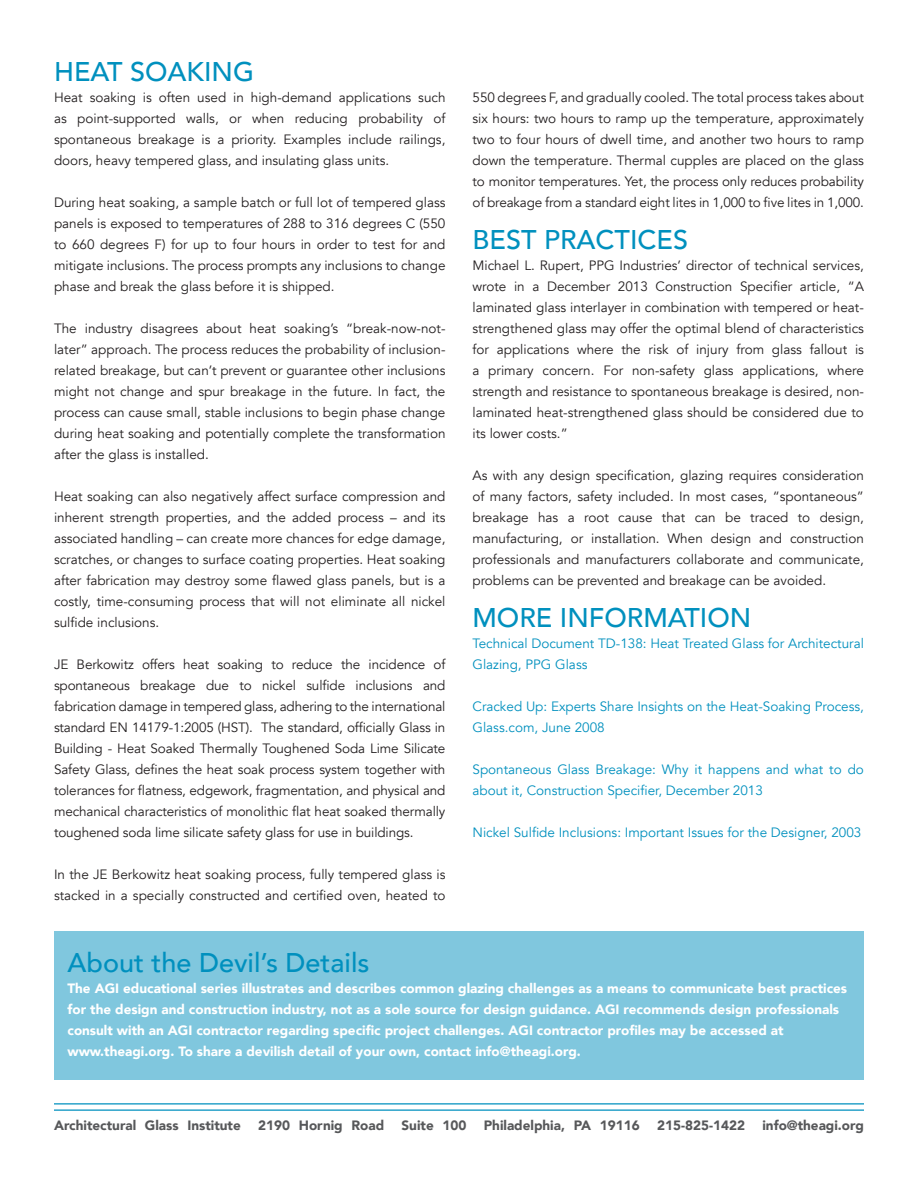
<style>
.page{position:relative;width:918px;height:1188px;background:#fff}
.page>*{position:absolute;margin:0;border:0;box-sizing:border-box;transform-origin:0 0}
.t1{font:500 27px "Avenir";color:#0090be}
.t2{font:13.5px/21px "Avenir";color:#231f20;text-align:justify}
.t3{font:900 13.5px/21px "Avenir";color:#fff}
.t4{font:13.5px/21px "Avenir";color:#0090be}
.t5{font:900 13.5px "Avenir";color:#57585a}
</style>
<div class="page">
<hr style="left:54px;top:1103px;width:810px;height:2px;background:#0090be">
<hr style="left:54px;top:1109px;width:810px;height:2px;background:#0090be">
<div style="left:54px;top:932px;width:810px;height:148px;background:#80c7de"></div>
<p class="t1" style="left:54px;top:48px;width:202px">HEAT SOAKING</p>
<p class="t2" style="left:54px;top:87px;width:393px">Heat soaking is often used in high-demand applications such as point-supported walls, or when reducing probability of spontaneous breakage is a priority. Examples include railings, doors, heavy tempered glass, and insulating glass units.</p>
<p class="t2" style="left:54px;top:192px;width:393px">During heat soaking, a sample batch or full lot of tempered glass panels is exposed to temperatures of 288 to 316 degrees C (550 to 660 degrees F) for up to four hours in order to test for and mitigate inclusions. The process prompts any inclusions to change phase and break the glass before it is shipped.</p>
<p class="t2" style="left:54px;top:318px;width:393px">The industry disagrees about heat soaking’s “break-now-not&shy;later” approach. The process reduces the probability of inclusion&shy;related breakage, but can’t prevent or guarantee other inclusions might not change and spur breakage in the future. In fact, the process can cause small, stable inclusions to begin phase change during heat soaking and potentially complete the transformation after the glass is installed.</p>
<p class="t2" style="left:54px;top:486px;width:393px">Heat soaking can also negatively affect surface compression and inherent strength properties, and the added process – and its associated handling – can create more chances for edge damage, scratches, or changes to surface coating properties. Heat soaking after fabrication may destroy some flawed glass panels, but is a costly, time-consuming process that will not eliminate all nickel sulfide inclusions.</p>
<p class="t2" style="left:54px;top:654px;width:393px">JE Berkowitz offers heat soaking to reduce the incidence of spontaneous breakage due to nickel sulfide inclusions and fabrication damage in tempered glass, adhering to the international standard EN 14179-1:2005 (HST). The standard, officially Glass in Building - Heat Soaked Thermally Toughened Soda Lime Silicate Safety Glass, defines the heat soak process system together with tolerances for flatness, edgework, fragmentation, and physical and mechanical characteristics of monolithic flat heat soaked thermally toughened soda lime silicate safety glass for use in buildings.</p>
<p class="t2" style="left:54px;top:864px;width:393px">In the JE Berkowitz heat soaking process, fully tempered glass is stacked in a specially constructed and certified oven, heated to</p>
<p class="t2" style="left:472px;top:87px;width:393px">550 degrees F, and gradually cooled. The total process takes about six hours: two hours to ramp up the temperature, approximately two to four hours of dwell time, and another two hours to ramp down the temperature. Thermal cupples are placed on the glass to monitor temperatures. Yet, the process only reduces probability of breakage from a standard eight lites in 1,000 to five lites in 1,000.</p>
<p class="t1" style="left:472px;top:216px;width:217px">BEST PRACTICES</p>
<p class="t2" style="left:472px;top:255px;width:393px">Michael L. Rupert, PPG Industries’ director of technical services, wrote in a December 2013 Construction Specifier article, “A laminated glass interlayer in combination with tempered or heat&shy;strengthened glass may offer the optimal blend of characteristics for applications where the risk of injury from glass fallout is a primary concern. For non-safety glass applications, where strength and resistance to spontaneous breakage is desired, non&shy;laminated heat-strengthened glass should be considered due to its lower costs.”</p>
<p class="t2" style="left:472px;top:465px;width:393px">As with any design specification, glazing requires consideration of many factors, safety included. In most cases, “spontaneous” breakage has a root cause that can be traced to design, manufacturing, or installation. When design and construction professionals and manufacturers collaborate and communicate, problems can be prevented and breakage can be avoided.</p>
<p class="t1" style="left:472px;top:594px;width:280px">MORE INFORMATION</p>
<p class="t4" style="left:472px;top:633px;width:393px">Technical Document TD-138: Heat Treated Glass for Architectural<br>Glazing, PPG Glass</p>
<p class="t4" style="left:472px;top:696px;width:393px">Cracked Up: Experts Share Insights on the Heat-Soaking Process,<br>Glass.com, June 2008</p>
<p class="t4" style="left:472px;top:759px;width:393px">Spontaneous Glass Breakage: Why it happens and what to do about it, Construction Specifier, December 2013</p>
<p class="t4" style="left:472px;top:822px;width:390px">Nickel Sulfide Inclusions: Important Issues for the Designer, 2003</p>
<p class="t1" style="left:68px;top:939px;width:304px">About the Devil’s Details</p>
<p class="t3" style="left:68px;top:977px;width:781px">The AGI educational series illustrates and describes common glazing challenges as a means to communicate best practices for the design and construction industry, not as a sole source for design guidance. AGI recommends design professionals consult with an AGI contractor regarding specific project challenges. AGI contractor profiles may be accessed at</p>
<p class="t3" style="left:68px;top:1040px;width:515px">www.theagi.org. To share a devilish detail of your own, contact info@theagi.org.</p>
<p class="t5" style="left:54px;top:1114px;width:188px">Architectural Glass Institute</p>
<p class="t5" style="left:258px;top:1114px;width:128px">2190 Hornig Road</p>
<p class="t5" style="left:402px;top:1114px;width:66px">Suite 100</p>
<p class="t5" style="left:484px;top:1114px;width:158px">Philadelphia, PA 19116</p>
<p class="t5" style="left:657px;top:1114px;width:89px">215-825-1422</p>
<p class="t5" style="left:762px;top:1114px;width:103px">info@theagi.org</p>
</div>
